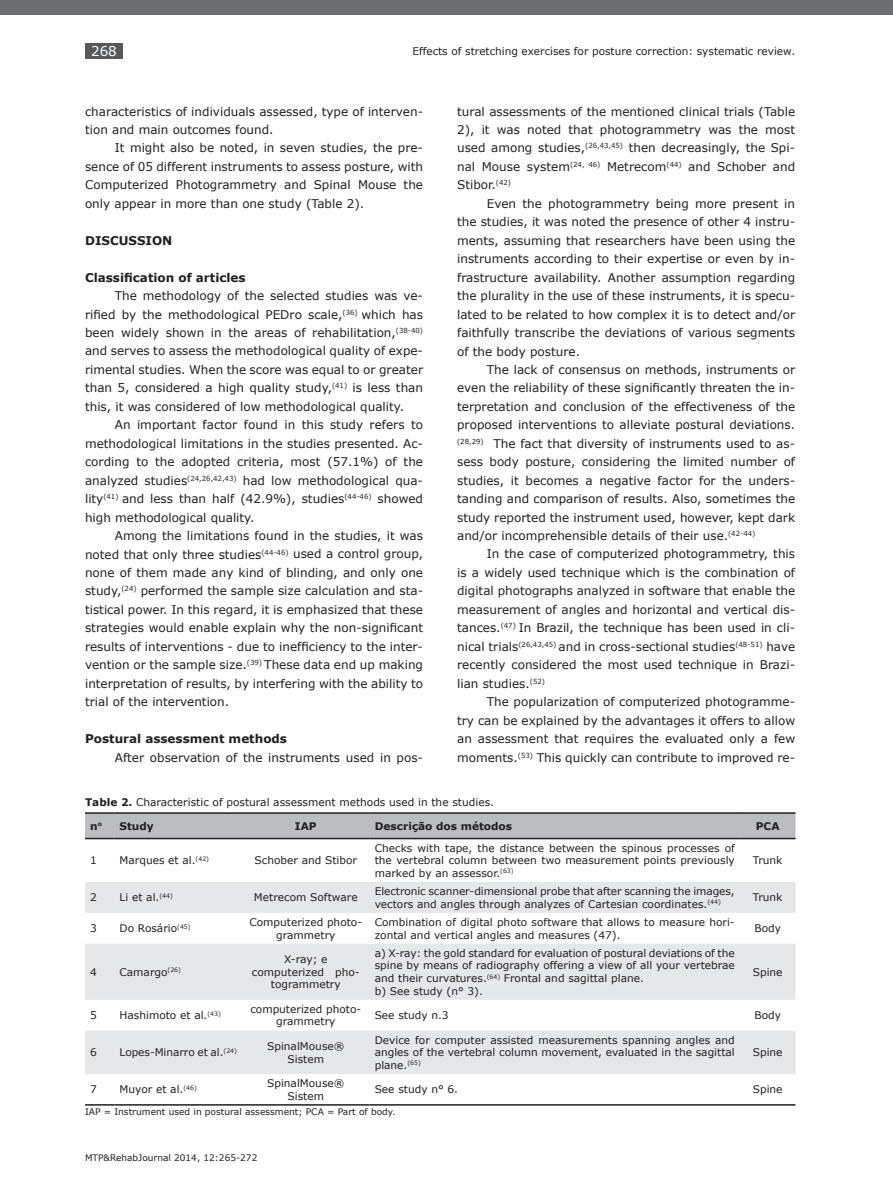
<style>
.page{position:relative;width:893px;height:1191px;background:#fff}
.page>*{position:absolute;margin:0;border:0;box-sizing:border-box;transform-origin:0 0}
.t1{font:13.5px "Verdana";color:#fff}
.t2{font:12px/18.5px "Verdana";color:#231f20;text-align:justify}
.t3{font:700 12px "Verdana";color:#231f20}
.t4{font:10.5px/12.6px "Verdana";color:#231f20;text-align:center}
.t5{font:700 10.5px "Verdana";color:#231f20}
.t6{font:9px "Verdana";color:#231f20}
.s1{font-weight:700}
</style>
<div class="page">
<div style="left:86px;top:43px;width:37px;height:16px;background:#57585a"></div>
<div style="left:0;top:0;width:893px;height:15px;background:#6c6d70"></div>
<svg style="left:85px;top:882px;width:710px;height:192px;fill:#e6e7e9"></svg>
<svg style="left:85px;top:1104px;width:29px;height:1px"></svg>
<hr style="left:114px;top:1104px;width:128px;height:1px;background:#231f20">
<hr style="left:242px;top:1104px;width:128px;height:1px;background:#231f20">
<hr style="left:370px;top:1104px;width:370px;height:1px;background:#231f20">
<hr style="left:740px;top:1104px;width:55px;height:1px;background:#231f20">
<div style="left:85px;top:812px;width:710px;height:25px;background:#bcbdc0"></div>
<hr style="left:114px;top:812px;width:128px;height:1px;background:#231f20">
<hr style="left:242px;top:812px;width:128px;height:1px;background:#231f20">
<hr style="left:370px;top:812px;width:370px;height:1px;background:#231f20">
<hr style="left:740px;top:812px;width:55px;height:1px;background:#231f20">
<hr style="left:85px;top:837px;width:29px;height:2px;background:#231f20">
<hr style="left:114px;top:837px;width:128px;height:2px;background:#231f20">
<hr style="left:242px;top:837px;width:128px;height:2px;background:#231f20">
<hr style="left:370px;top:837px;width:370px;height:2px;background:#231f20">
<hr style="left:740px;top:837px;width:55px;height:2px;background:#231f20">
<p class="t1" style="left:91px;top:42px;width:27px">268</p>
<p class="t4" style="left:412px;top:44px;width:384px">Effects of stretching exercises for posture correction: systematic review.</p>
<p class="t2" style="left:85px;top:101px;width:340px">characteristics of individuals assessed, type of interven&shy;tion and main outcomes found.</p>
<p class="t2" style="left:85px;top:138px;width:340px;text-indent:30px">It might also be noted, in seven studies, the pre&shy;sence of 05 different instruments to assess posture, with Computerized Photogrammetry and Spinal Mouse the only appear in more than one study (Table 2).</p>
<p class="t3" style="left:85px;top:233px;width:89px">DISCUSSION</p>
<p class="t3" style="left:85px;top:270px;width:162px">Classification of articles</p>
<p class="t2" style="left:85px;top:286px;width:340px;text-indent:30px">The methodology of the selected studies was ve&shy;rified by the methodological PEDro scale,<sup>(36)</sup> which has been widely shown in the areas of rehabilitation,<sup>(38-40) </sup>and serves to assess the methodological quality of expe&shy;rimental studies. When the score was equal to or greater than 5, considered a high quality study,<sup>(41)</sup> is less than this, it was considered of low methodological quality.</p>
<p class="t2" style="left:85px;top:415px;width:340px;text-indent:30px">An important factor found in this study refers to methodological limitations in the studies presented. Ac&shy;cording to the adopted criteria, most (57.1%) of the analyzed studies<sup>(24,26,42,43)</sup> had low methodological qua&shy;lity<sup>(41)</sup> and less than half (42.9%), studies<sup>(44-46)</sup> showed high methodological quality.</p>
<p class="t2" style="left:85px;top:526px;width:340px;text-indent:30px">Among the limitations found in the studies, it was noted that only three studies<sup>(44-46)</sup> used a control group, none of them made any kind of blinding, and only one study,<sup>(24)</sup> performed the sample size calculation and sta&shy;tistical power. In this regard, it is emphasized that these strategies would enable explain why the non-significant results of interventions - due to inefficiency to the inter&shy;vention or the sample size.<sup>(39)</sup> These data end up making interpretation of results, by interfering with the ability to trial of the intervention.</p>
<p class="t3" style="left:85px;top:731px;width:204px">Postural assessment methods</p>
<p class="t2" style="left:115px;top:747px;width:310px">After observation of the instruments used in pos-</p>
<p class="t2" style="left:457px;top:102px;width:340px">tural assessments of the mentioned clinical trials (Table 2), it was noted that photogrammetry was the most used among studies,<sup>(26,43,45)</sup> then decreasingly, the Spi&shy;nal Mouse system<sup>(24,</sup> <sup>46)</sup> Metrecom<sup>(44)</sup> and Schober and Stibor.<sup>(42)</sup></p>
<p class="t2" style="left:457px;top:194px;width:340px;text-indent:30px">Even the photogrammetry being more present in the studies, it was noted the presence of other 4 instru&shy;ments, assuming that researchers have been using the instruments according to their expertise or even by in&shy;frastructure availability. Another assumption regarding the plurality in the use of these instruments, it is specu&shy;lated to be related to how complex it is to detect and/or faithfully transcribe the deviations of various segments of the body posture.</p>
<p class="t2" style="left:457px;top:360px;width:340px;text-indent:30px">The lack of consensus on methods, instruments or even the reliability of these significantly threaten the in&shy;terpretation and conclusion of the effectiveness of the proposed interventions to alleviate postural deviations. <sup>(28,29)</sup> The fact that diversity of instruments used to as&shy;sess body posture, considering the limited number of studies, it becomes a negative factor for the unders&shy;tanding and comparison of results. Also, sometimes the study reported the instrument used, however, kept dark and/or incomprehensible details of their use.<sup>(42-44)</sup></p>
<p class="t2" style="left:457px;top:544px;width:340px;text-indent:30px">In the case of computerized photogrammetry, this is a widely used technique which is the combination of digital photographs analyzed in software that enable the measurement of angles and horizontal and vertical dis&shy;tances.<sup>(47)</sup> In Brazil, the technique has been used in cli&shy;nical trials<sup>(26,43,45)</sup> and in cross-sectional studies<sup>(48-51)</sup> have recently considered the most used technique in Brazi&shy;lian studies.<sup>(52)</sup></p>
<p class="t2" style="left:457px;top:692px;width:340px;text-indent:30px">The popularization of computerized photogramme&shy;try can be explained by the advantages it offers to allow an assessment that requires the evaluated only a few moments.<sup>(53)</sup> This quickly can contribute to improved re-</p>
<p class="t4" style="left:85px;top:796px;width:410px"><span class="s1">Table 2.</span> Characteristic of postural assessment methods used in the studies.</p>
<p class="t5" style="left:90px;top:819px;width:13px">n<sup>o</sup></p>
<p class="t5" style="left:120px;top:819px;width:36px">Study</p>
<p class="t5" style="left:295px;top:819px;width:23px">IAP</p>
<p class="t5" style="left:375px;top:819px;width:139px">Descrição dos métodos</p>
<p class="t5" style="left:756px;top:819px;width:25px">PCA</p>
<p class="t4" style="left:90px;top:854px;width:8px">1</p>
<p class="t4" style="left:120px;top:854px;width:91px">Marques et al.<sup>(42)</sup></p>
<p class="t4" style="left:255px;top:854px;width:104px">Schober and Stibor</p>
<p class="t4" style="left:375px;top:841px;width:362px;text-align:justify">Checks with tape, the distance between the spinous processes of the vertebral column between two measurement points previously marked by an assessor.<sup>(63)</sup></p>
<p class="t4" style="left:753px;top:854px;width:31px">Trunk</p>
<p class="t4" style="left:90px;top:891px;width:8px">2</p>
<p class="t4" style="left:120px;top:891px;width:55px">Li et al.<sup>(44)</sup></p>
<p class="t4" style="left:254px;top:891px;width:105px">Metrecom Software</p>
<p class="t4" style="left:375px;top:884px;width:362px;text-align:left">Electronic scanner-dimensional probe that after scanning the images, vectors and angles through analyzes of Cartesian coordinates.<sup>(44)</sup></p>
<p class="t4" style="left:753px;top:891px;width:31px">Trunk</p>
<p class="t4" style="left:90px;top:921px;width:8px">3</p>
<p class="t4" style="left:120px;top:921px;width:73px">Do Rosário<sup>(45)</sup></p>
<p class="t4" style="left:249px;top:915px;width:114px">Computerized photo&shy;grammetry</p>
<p class="t4" style="left:375px;top:915px;width:362px;text-align:left">Combination of digital photo software that allows to measure hori&shy;zontal and vertical angles and measures (47).</p>
<p class="t4" style="left:754px;top:921px;width:28px">Body</p>
<p class="t4" style="left:90px;top:965px;width:8px">4</p>
<p class="t4" style="left:120px;top:965px;width:63px">Camargo<sup>(26)</sup></p>
<p class="t4" style="left:252px;top:952px;width:109px">X-ray; e computerized pho&shy;togrammetry</p>
<p class="t4" style="left:375px;top:946px;width:362px;text-align:left">a) X-ray: the gold standard for evaluation of postural deviations of the spine by means of radiography offering a view of all your vertebrae and their curvatures.<sup>(64)</sup> Frontal and sagittal plane.<br>b) See study (n° 3).</p>
<p class="t4" style="left:753px;top:965px;width:31px">Spine</p>
<p class="t4" style="left:90px;top:1008px;width:8px">5</p>
<p class="t4" style="left:120px;top:1008px;width:103px">Hashimoto et al.<sup>(43)</sup></p>
<p class="t4" style="left:250px;top:1002px;width:112px">computerized photo&shy;grammetry</p>
<p class="t4" style="left:375px;top:1008px;width:75px">See study n.3</p>
<p class="t4" style="left:754px;top:1008px;width:28px">Body</p>
<p class="t4" style="left:90px;top:1045px;width:8px">6</p>
<p class="t4" style="left:120px;top:1045px;width:119px">Lopes-Minarro et al.<sup>(24)</sup></p>
<p class="t4" style="left:267px;top:1039px;width:79px">SpinalMouse®<br>Sistem</p>
<p class="t4" style="left:375px;top:1033px;width:362px;text-align:justify">Device for computer assisted measurements spanning angles and angles of the vertebral column movement, evaluated in the sagittal plane.<sup>(65)</sup></p>
<p class="t4" style="left:753px;top:1045px;width:31px">Spine</p>
<p class="t4" style="left:90px;top:1083px;width:8px">7</p>
<p class="t4" style="left:120px;top:1083px;width:79px">Muyor et al.<sup>(46)</sup></p>
<p class="t4" style="left:267px;top:1076px;width:79px">SpinalMouse®<br>Sistem</p>
<p class="t4" style="left:375px;top:1083px;width:85px">See study n° 6.</p>
<p class="t4" style="left:753px;top:1083px;width:31px">Spine</p>
<p class="t6" style="left:85px;top:1105px;width:312px">IAP = Instrument used in postural assessment; PCA = Part of body.</p>
<p class="t6" style="left:85px;top:1152px;width:174px">MTP&amp;RehabJournal 2014, 12:265-272</p>
</div>
